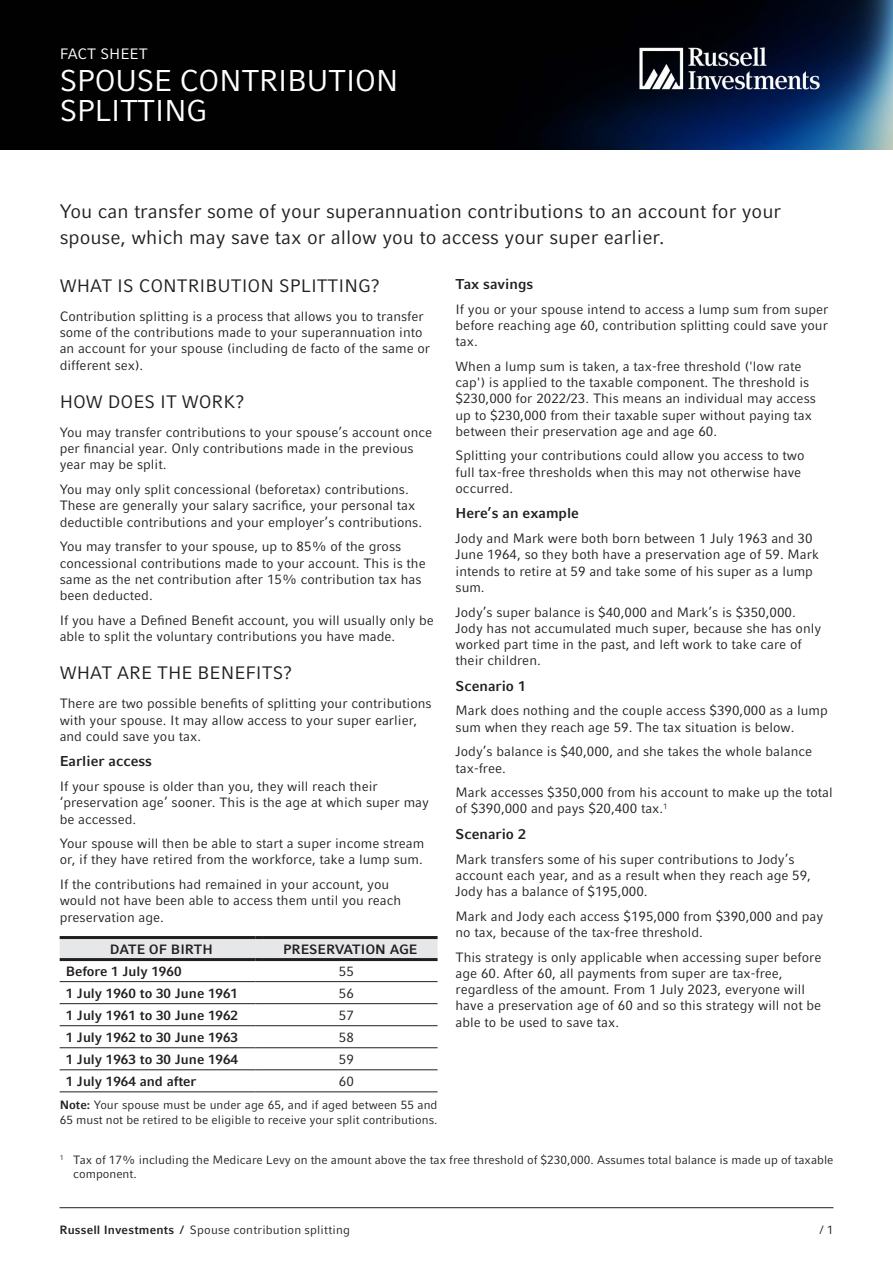
<style>
.page{position:relative;width:893px;height:1263px;background:#fff}
.page>*{position:absolute;margin:0;border:0;box-sizing:border-box;transform-origin:0 0}
.t1{font:30px/30px "Compatil Fact LT Pro";letter-spacing:-.02em;color:#fff}
.t2{font:19.5px/25.5px "Compatil Fact LT Pro";color:#231f20}
.t3{font:18px "Compatil Fact LT Pro";color:#231f20}
.t4{font:15px "Compatil Fact LT Pro";color:#fff}
.t5{font:700 14.25px "Compatil Fact LT Pro";color:#231f20}
.t6{font:13.5px/16.2px "Compatil Fact LT Pro";color:#231f20}
.t7{font:700 13.5px "Compatil Fact LT Pro";color:#231f20}
.t8{font:12px/14.4px "Compatil Fact LT Pro";color:#231f20}
.s1{font-weight:700}
</style>
<div class="page">
<img style="left:0;top:0;width:893px;height:149px">
<hr style="left:60px;top:981px;width:195px;height:1px;background:#231f20">
<hr style="left:263px;top:981px;width:175px;height:1px;background:#231f20">
<hr style="left:60px;top:1003px;width:195px;height:1px;background:#231f20">
<hr style="left:263px;top:1003px;width:175px;height:1px;background:#231f20">
<hr style="left:60px;top:1025px;width:195px;height:1px;background:#231f20">
<hr style="left:263px;top:1025px;width:175px;height:1px;background:#231f20">
<hr style="left:60px;top:1047px;width:195px;height:1px;background:#231f20">
<hr style="left:263px;top:1047px;width:175px;height:1px;background:#231f20">
<hr style="left:60px;top:1069px;width:195px;height:1px;background:#231f20">
<hr style="left:263px;top:1069px;width:175px;height:1px;background:#231f20">
<hr style="left:60px;top:1091px;width:195px;height:1px;background:#231f20">
<hr style="left:263px;top:1091px;width:175px;height:1px;background:#231f20">
<svg style="left:60px;top:936px;width:378px;height:25px;background:#c0c0c2"></svg>
<hr style="left:263px;top:958px;width:175px;height:3px;background:#231f20">
<hr style="left:60px;top:1207px;width:773px;height:1px;background:#231f20">
<p class="t4" style="left:60px;top:45px;width:90px">FACT SHEET</p>
<h1 class="t1" style="left:60px;top:66px;width:340px">SPOUSE CONTRIBUTION<br>SPLITTING</h1>
<h2 class="t2" style="left:60px;top:199px;width:723px">You can transfer some of your superannuation contributions to an account for your spouse, which may save tax or allow you to access your super earlier.</h2>
<h3 class="t3" style="left:60px;top:275px;width:322px">WHAT IS CONTRIBUTION SPLITTING?</h3>
<p class="t6" style="left:60px;top:308px;width:372px">Contribution splitting is a process that allows you to transfer some of the contributions made to your superannuation into an account for your spouse (including de facto of the same or different sex).</p>
<h3 class="t3" style="left:60px;top:391px;width:186px">HOW DOES IT WORK?</h3>
<p class="t6" style="left:60px;top:424px;width:374px">You may transfer contributions to your spouse’s account once per financial year. Only contributions made in the previous year may be split.</p>
<p class="t6" style="left:60px;top:481px;width:364px">You may only split concessional (beforetax) contributions.<br>These are generally your salary sacrifice, your personal tax deductible contributions and your employer’s contributions.</p>
<p class="t6" style="left:60px;top:538px;width:368px">You may transfer to your spouse, up to 85% of the gross concessional contributions made to your account. This is the same as the net contribution after 15% contribution tax has been deducted.</p>
<p class="t6" style="left:60px;top:612px;width:376px">If you have a Defined Benefit account, you will usually only be able to split the voluntary contributions you have made.</p>
<h3 class="t3" style="left:60px;top:663px;width:234px">WHAT ARE THE BENEFITS?</h3>
<p class="t6" style="left:60px;top:696px;width:373px">There are two possible benefits of splitting your contributions with your spouse. It may allow access to your super earlier, and could save you tax.</p>
<p class="t5" style="left:60px;top:753px;width:94px">Earlier access</p>
<p class="t6" style="left:60px;top:778px;width:371px">If your spouse is older than you, they will reach their ‘preservation age’ sooner. This is the age at which super may be accessed.</p>
<p class="t6" style="left:60px;top:835px;width:366px">Your spouse will then be able to start a super income stream or, if they have retired from the workforce, take a lump sum.</p>
<p class="t6" style="left:60px;top:876px;width:343px">If the contributions had remained in your account, you would not have been able to access them until you reach preservation age.</p>
<p class="t7" style="left:110px;top:941px;width:105px">DATE OF BIRTH</p>
<p class="t7" style="left:283px;top:941px;width:136px">PRESERVATION AGE</p>
<p class="t7" style="left:66px;top:963px;width:117px">Before 1 July 1960</p>
<p class="t6" style="left:339px;top:963px;width:17px">55</p>
<p class="t7" style="left:66px;top:985px;width:174px">1 July 1960 to 30 June 1961</p>
<p class="t6" style="left:339px;top:985px;width:17px">56</p>
<p class="t7" style="left:66px;top:1007px;width:174px">1 July 1961 to 30 June 1962</p>
<p class="t6" style="left:339px;top:1007px;width:17px">57</p>
<p class="t7" style="left:66px;top:1029px;width:174px">1 July 1962 to 30 June 1963</p>
<p class="t6" style="left:339px;top:1029px;width:17px">58</p>
<p class="t7" style="left:66px;top:1051px;width:174px">1 July 1963 to 30 June 1964</p>
<p class="t6" style="left:339px;top:1051px;width:17px">59</p>
<p class="t7" style="left:66px;top:1073px;width:132px">1 July 1964 and after</p>
<p class="t6" style="left:339px;top:1073px;width:17px">60</p>
<p class="t8" style="left:60px;top:1098px;width:379px"><span class="s1">Note:</span> Your spouse must be under age 65, and if aged between 55 and<br>65 must not be retired to be eligible to receive your split contributions.</p>
<p class="t5" style="left:456px;top:276px;width:79px">Tax savings</p>
<p class="t6" style="left:456px;top:301px;width:374px;text-align:justify">If you or your spouse intend to access a lump sum from super before reaching age 60, contribution splitting could save your tax.</p>
<p class="t6" style="left:456px;top:358px;width:362px">When a lump sum is taken, a tax-free threshold ('low rate cap') is applied to the taxable component. The threshold is $230,000 for 2022/23. This means an individual may access up to $230,000 from their taxable super without paying tax between their preservation age and age 60.</p>
<p class="t6" style="left:456px;top:448px;width:350px">Splitting your contributions could allow you access to two full tax-free thresholds when this may not otherwise have occurred.</p>
<p class="t5" style="left:456px;top:505px;width:125px">Here’s an example</p>
<p class="t6" style="left:456px;top:530px;width:365px">Jody and Mark were both born between 1 July 1963 and 30<br>June 1964, so they both have a preservation age of 59. Mark intends to retire at 59 and take some of his super as a lump sum.</p>
<p class="t6" style="left:456px;top:604px;width:367px">Jody’s super balance is $40,000 and Mark’s is $350,000.<br>Jody has not accumulated much super, because she has only worked part time in the past, and left work to take care of their children.</p>
<p class="t5" style="left:456px;top:677px;width:72px">Scenario 1</p>
<p class="t6" style="left:456px;top:703px;width:374px">Mark does nothing and the couple access $390,000 as a lump sum when they reach age 59. The tax situation is below.</p>
<p class="t6" style="left:456px;top:744px;width:358px">Jody’s balance is $40,000, and she takes the whole balance tax-free.</p>
<p class="t6" style="left:456px;top:784px;width:379px">Mark accesses $350,000 from his account to make up the total of $390,000 and pays $20,400 tax.<sup>1</sup></p>
<p class="t5" style="left:456px;top:826px;width:72px">Scenario 2</p>
<p class="t6" style="left:456px;top:851px;width:357px">Mark transfers some of his super contributions to Jody’s account each year, and as a result when they reach age 59,<br>Jody has a balance of $195,000.</p>
<p class="t6" style="left:456px;top:908px;width:369px">Mark and Jody each access $195,000 from $390,000 and pay no tax, because of the tax-free threshold.</p>
<p class="t6" style="left:456px;top:949px;width:367px">This strategy is only applicable when accessing super before age 60. After 60, all payments from super are tax-free, regardless of the amount. From 1 July 2023, everyone will have a preservation age of 60 and so this strategy will not be able to be used to save tax.</p>
<p class="t8" style="left:73px;top:1152px;width:762px;text-indent:-14px"><sup>1</sup> Tax of 17% including the Medicare Levy on the amount above the tax free threshold of $230,000. Assumes total balance is made up of taxable component.</p>
<p class="t8" style="left:60px;top:1222px;width:292px"><span class="s1">Russell Investments /</span> Spouse contribution splitting</p>
<p class="t8" style="left:820px;top:1222px;width:15px">/ 1</p>
</div>
